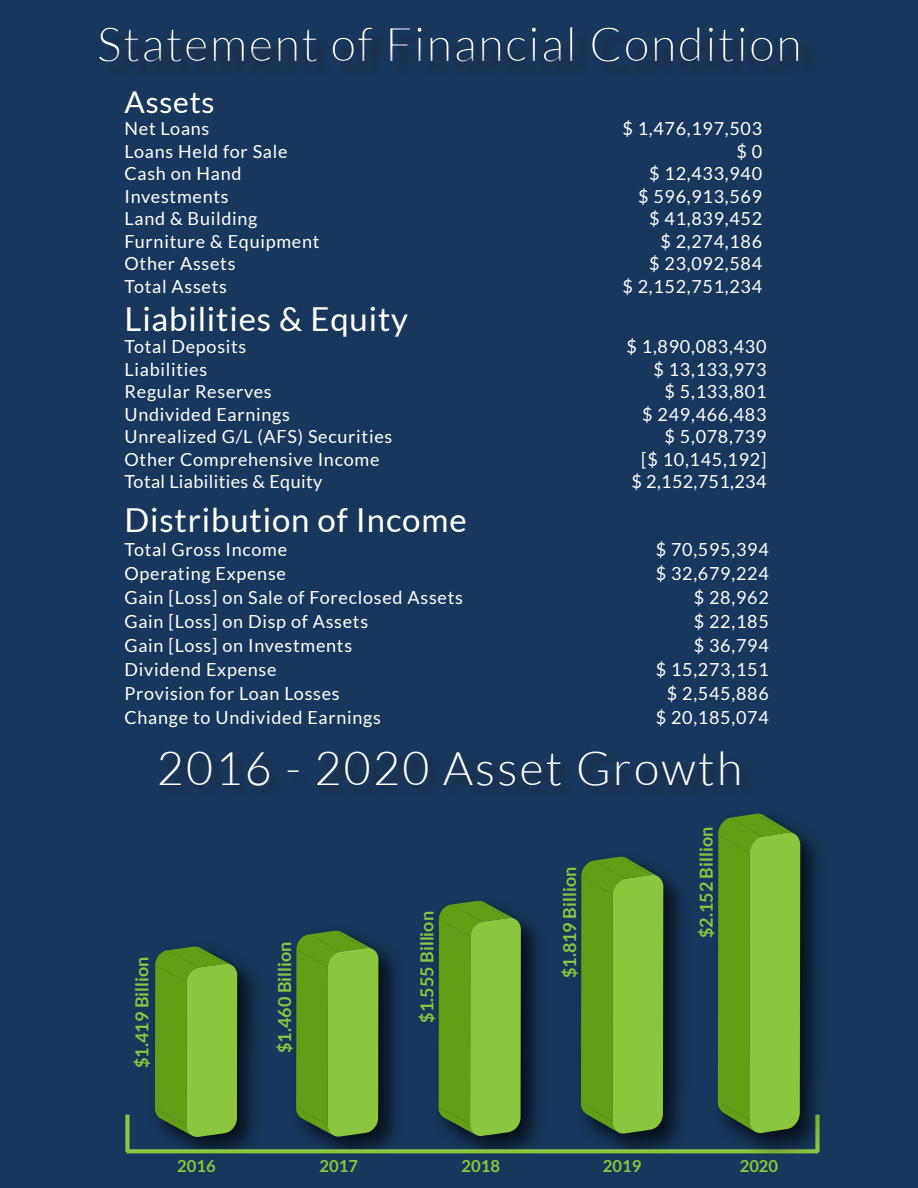
<style>
.page{position:relative;width:918px;height:1188px;background:#19375c}
.page>*{position:absolute;margin:0;border:0;box-sizing:border-box;transform-origin:0 0}
.t1{font:300 46.5px "Lato";letter-spacing:.04em;color:#fff}
.t2{font:33px "Lato";letter-spacing:.025em;color:#fff}
.t3{font:30px "Lato";letter-spacing:.025em;color:#fff}
.t4{font:18px "Lato";letter-spacing:.04em;color:#fff}
.t5{font:700 18px "Lato";color:#8cc63f}
.t6{font:18px "Lato";letter-spacing:.02em;color:#fff}
.t7{font:700 16.65px "Lato";color:#8cc63f}
</style>
<div class="page">
<div style="left:159px;top:751px;width:595px;height:50px;background:#193558"></div>
<img style="left:569px;top:875px;width:126px;height:279px">
<svg style="left:581px;top:856px;width:82px;height:278px;background:#75ad30"></svg>
<img style="left:427px;top:900px;width:126px;height:254px">
<svg style="left:439px;top:901px;width:82px;height:236px;background:#74ac2f"></svg>
<img style="left:284px;top:930px;width:126px;height:224px">
<svg style="left:296px;top:931px;width:82px;height:206px;background:#73aa30"></svg>
<img style="left:143px;top:963px;width:126px;height:191px">
<svg style="left:155px;top:946px;width:82px;height:192px;background:#72a930"></svg>
<div style="left:125px;top:1115px;width:5px;height:37px;background:#8cc63f"></div>
<svg style="left:127px;top:1149px;width:579px;height:4px;background:#84bc40"></svg>
<img style="left:706px;top:832px;width:114px;height:322px">
<svg style="left:718px;top:813px;width:82px;height:321px;background:#75ad30"></svg>
<h1 class="t1" style="left:97px;top:19px;width:706px">Statement of Financial Condition</h1>
<p class="t3" style="left:125px;top:85px;width:92px">Assets</p>
<p class="t4" style="left:125px;top:118px;width:86px">Net Loans</p>
<p class="t4" style="left:622px;top:118px;width:141px">$ 1,476,197,503</p>
<p class="t4" style="left:125px;top:141px;width:165px">Loans Held for Sale</p>
<p class="t4" style="left:736px;top:141px;width:27px">$ 0</p>
<p class="t4" style="left:125px;top:163px;width:118px">Cash on Hand</p>
<p class="t4" style="left:649px;top:163px;width:114px">$ 12,433,940</p>
<p class="t4" style="left:125px;top:186px;width:106px">Investments</p>
<p class="t4" style="left:638px;top:186px;width:126px">$ 596,913,569</p>
<p class="t4" style="left:125px;top:208px;width:134px">Land &amp; Building</p>
<p class="t4" style="left:649px;top:208px;width:114px">$ 41,839,452</p>
<p class="t4" style="left:125px;top:231px;width:196px">Furniture &amp; Equipment</p>
<p class="t4" style="left:660px;top:231px;width:103px">$ 2,274,186</p>
<p class="t4" style="left:125px;top:253px;width:112px">Other Assets</p>
<p class="t4" style="left:649px;top:253px;width:114px">$ 23,092,584</p>
<p class="t4" style="left:125px;top:276px;width:104px">Total Assets</p>
<p class="t4" style="left:622px;top:276px;width:141px">$ 2,152,751,234</p>
<p class="t2" style="left:125px;top:301px;width:285px">Liabilities &amp; Equity</p>
<p class="t4" style="left:125px;top:337px;width:123px">Total Deposits</p>
<p class="t4" style="left:627px;top:337px;width:141px">$ 1,890,083,430</p>
<p class="t4" style="left:125px;top:359px;width:84px">Liabilities</p>
<p class="t4" style="left:653px;top:359px;width:114px">$ 13,133,973</p>
<p class="t4" style="left:125px;top:382px;width:149px">Regular Reserves</p>
<p class="t4" style="left:665px;top:382px;width:103px">$ 5,133,801</p>
<p class="t4" style="left:125px;top:404px;width:167px">Undivided Earnings</p>
<p class="t4" style="left:642px;top:404px;width:126px">$ 249,466,483</p>
<p class="t4" style="left:125px;top:427px;width:269px">Unrealized G/L (AFS) Securities</p>
<p class="t4" style="left:665px;top:427px;width:103px">$ 5,078,739</p>
<p class="t4" style="left:125px;top:449px;width:256px">Other Comprehensive Income</p>
<p class="t4" style="left:641px;top:449px;width:127px">[$ 10,145,192]</p>
<p class="t6" style="left:125px;top:472px;width:199px">Total Liabilities &amp; Equity</p>
<p class="t6" style="left:632px;top:472px;width:136px">$ 2,152,751,234</p>
<p class="t2" style="left:125px;top:501px;width:344px">Distribution of Income</p>
<p class="t4" style="left:125px;top:539px;width:164px">Total Gross Income</p>
<p class="t4" style="left:656px;top:539px;width:114px">$ 70,595,394</p>
<p class="t4" style="left:125px;top:563px;width:163px">Operating Expense</p>
<p class="t4" style="left:656px;top:563px;width:114px">$ 32,679,224</p>
<p class="t4" style="left:125px;top:587px;width:340px">Gain [Loss] on Sale of Foreclosed Assets</p>
<p class="t4" style="left:694px;top:587px;width:76px">$ 28,962</p>
<p class="t4" style="left:125px;top:611px;width:245px">Gain [Loss] on Disp of Assets</p>
<p class="t4" style="left:694px;top:611px;width:76px">$ 22,185</p>
<p class="t4" style="left:125px;top:635px;width:229px">Gain [Loss] on Investments</p>
<p class="t4" style="left:694px;top:635px;width:76px">$ 36,794</p>
<p class="t4" style="left:125px;top:659px;width:153px">Dividend Expense</p>
<p class="t4" style="left:656px;top:659px;width:114px">$ 15,273,151</p>
<p class="t4" style="left:125px;top:683px;width:217px">Provision for Loan Losses</p>
<p class="t4" style="left:667px;top:683px;width:103px">$ 2,545,886</p>
<p class="t4" style="left:125px;top:707px;width:258px">Change to Undivided Earnings</p>
<p class="t4" style="left:656px;top:707px;width:114px">$ 20,185,074</p>
<p class="t1" style="left:157px;top:744px;width:587px">2016 - 2020 Asset Growth</p>
<p class="t5" style="left:132px;top:1068px;width:113px;rotate:-90deg">$1.419 Billion</p>
<p class="t5" style="left:274px;top:1053px;width:113px;rotate:-90deg">$1.460 Billion</p>
<p class="t5" style="left:417px;top:1023px;width:113px;rotate:-90deg">$1.555 Billion</p>
<p class="t5" style="left:559px;top:978px;width:113px;rotate:-90deg">$1.819 Billion</p>
<p class="t5" style="left:696px;top:938px;width:113px;rotate:-90deg">$2.152 Billion</p>
<p class="t7" style="left:177px;top:1156px;width:40px">2016</p>
<p class="t7" style="left:319px;top:1156px;width:40px">2017</p>
<p class="t7" style="left:462px;top:1156px;width:40px">2018</p>
<p class="t7" style="left:603px;top:1156px;width:40px">2019</p>
<p class="t7" style="left:740px;top:1156px;width:40px">2020</p>
</div>
